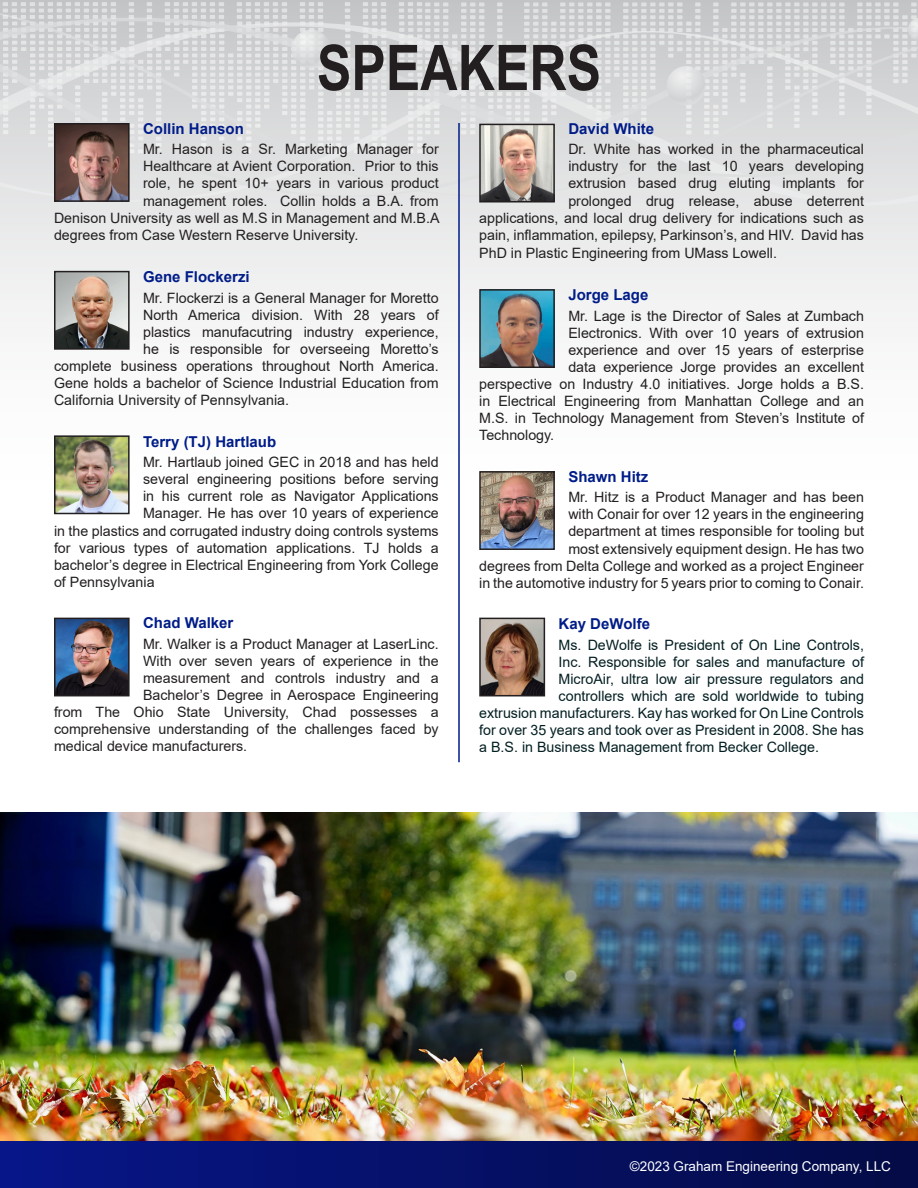
<style>
.page{position:relative;width:918px;height:1188px;background:#fff}
.page>*{position:absolute;margin:0;border:0;box-sizing:border-box;transform-origin:0 0}
.t1{font:700 63px "Arial Narrow";color:#231f20}
.bios{font:700 15px "Arial";color:#001c88}
.bios-2{font:14.25px/17.1px "Arial";color:#231f20;text-align:right}
.bios-3{font:14.25px "Arial";color:#041f22}
.body_bold{font:13.5px "Arial";color:#fff}
</style>
<div class="page">
<svg style="left:0;top:0;width:918px;height:515px"></svg>
<div style="left:0;top:7px;width:918px;height:198px;background:#e3e3e4"></div>
<svg style="left:3px;top:2px;width:915px;height:151px;background:#d8d9da"></svg>
<div style="left:0;top:1141px;width:918px;height:47px;background:linear-gradient(to right,#071689,#040b46)"></div>
<hr style="left:458px;top:123px;width:2px;height:639px;background:#001c88">
<img style="left:57px;top:438px;width:70px;height:73px">
<div style="left:54px;top:435px;width:76px;height:79px;border:2px solid #231f20"></div>
<img style="left:482px;top:621px;width:60px;height:72px">
<div style="left:479px;top:618px;width:66px;height:78px;border:2px solid #231f20"></div>
<img style="left:57px;top:274px;width:70px;height:73px">
<div style="left:54px;top:271px;width:76px;height:79px;border:2px solid #231f20"></div>
<img style="left:57px;top:621px;width:70px;height:72px">
<div style="left:54px;top:618px;width:76px;height:78px;border:2px solid #231f20"></div>
<img style="left:482px;top:292px;width:70px;height:73px">
<div style="left:479px;top:289px;width:76px;height:79px;border:2px solid #231f20"></div>
<img style="left:482px;top:474px;width:70px;height:73px">
<div style="left:479px;top:471px;width:76px;height:79px;border:2px solid #231f20"></div>
<img style="left:57px;top:126px;width:70px;height:73px">
<div style="left:54px;top:123px;width:76px;height:79px;border:2px solid #231f20"></div>
<img style="left:482px;top:127px;width:70px;height:72px">
<div style="left:479px;top:124px;width:76px;height:78px;border:2px solid #231f20"></div>
<img style="left:0;top:812px;width:918px;height:329px">
<p class="t1" style="left:317px;top:20px;width:286px">SPEAKERS</p>
<p class="bios" style="left:143px;top:118px;width:102px">Collin Hanson</p>
<p class="bios-2" style="left:143px;top:141px;width:297px">Mr. Hason is a Sr. Marketing Manager for</p>
<p class="bios-2" style="left:143px;top:158px;width:297px">Healthcare at Avient Corporation. Prior to this</p>
<p class="bios-2" style="left:143px;top:175px;width:297px">role, he spent 10+ years in various product</p>
<p class="bios-2" style="left:143px;top:192px;width:297px">management roles. Collin holds a B.A. from</p>
<p class="bios-2" style="left:54px;top:209px;width:387px">Denison University as well as M.S in Management and M.B.A</p>
<p class="bios-2" style="left:54px;top:226px;width:306px">degrees from Case Western Reserve University.</p>
<p class="bios" style="left:143px;top:266px;width:108px">Gene Flockerzi</p>
<p class="bios-2" style="left:143px;top:289px;width:297px">Mr. Flockerzi is a General Manager for Moretto</p>
<p class="bios-2" style="left:143px;top:306px;width:297px">North America division. With 28 years of</p>
<p class="bios-2" style="left:143px;top:323px;width:297px">plastics manufacutring industry experience,</p>
<p class="bios-2" style="left:143px;top:340px;width:297px">he is responsible for overseeing Moretto’s</p>
<p class="bios-2" style="left:54px;top:357px;width:386px">complete business operations throughout North America.</p>
<p class="bios-2" style="left:54px;top:374px;width:386px">Gene holds a bachelor of Science Industrial Education from</p>
<p class="bios-2" style="left:54px;top:392px;width:237px">California University of Pennsylvania.</p>
<p class="bios" style="left:143px;top:431px;width:135px">Terry (TJ) Hartlaub</p>
<p class="bios-2" style="left:143px;top:453px;width:297px">Mr. Hartlaub joined GEC in 2018 and has held</p>
<p class="bios-2" style="left:143px;top:471px;width:297px">several engineering positions before serving</p>
<p class="bios-2" style="left:143px;top:488px;width:297px">in his current role as Navigator Applications</p>
<p class="bios-2" style="left:143px;top:505px;width:297px">Manager. He has over 10 years of experience</p>
<p class="bios-2" style="left:54px;top:522px;width:386px">in the plastics and corrugated industry doing controls systems</p>
<p class="bios-2" style="left:54px;top:539px;width:386px">for various types of automation applications. TJ holds a</p>
<p class="bios-2" style="left:54px;top:556px;width:386px">bachelor’s degree in Electrical Engineering from York College</p>
<p class="bios-2" style="left:54px;top:573px;width:102px">of Pennsylvania</p>
<p class="bios" style="left:143px;top:613px;width:92px">Chad Walker</p>
<p class="bios-2" style="left:143px;top:635px;width:297px">Mr. Walker is a Product Manager at LaserLinc.</p>
<p class="bios-2" style="left:143px;top:652px;width:297px">With over seven years of experience in the</p>
<p class="bios-2" style="left:143px;top:669px;width:297px">measurement and controls industry and a</p>
<p class="bios-2" style="left:143px;top:686px;width:297px">Bachelor’s Degree in Aerospace Engineering</p>
<p class="bios-2" style="left:54px;top:703px;width:386px">from The Ohio State University, Chad possesses a</p>
<p class="bios-2" style="left:54px;top:721px;width:386px">comprehensive understanding of the challenges faced by</p>
<p class="bios-2" style="left:54px;top:738px;width:195px">medical device manufacturers.</p>
<p class="bios" style="left:568px;top:118px;width:87px">David White</p>
<p class="bios-2" style="left:568px;top:141px;width:297px">Dr. White has worked in the pharmaceutical</p>
<p class="bios-2" style="left:568px;top:158px;width:297px">industry for the last 10 years developing</p>
<p class="bios-2" style="left:568px;top:175px;width:297px">extrusion based drug eluting implants for</p>
<p class="bios-2" style="left:568px;top:192px;width:297px">prolonged drug release, abuse deterrent</p>
<p class="bios-2" style="left:479px;top:209px;width:386px">applications, and local drug delivery for indications such as</p>
<p class="bios-2" style="left:479px;top:226px;width:386px">pain, inflammation, epilepsy, Parkinson’s, and HIV. David has</p>
<p class="bios-2" style="left:479px;top:244px;width:299px">PhD in Plastic Engineering from UMass Lowell.</p>
<p class="bios" style="left:568px;top:284px;width:82px">Jorge Lage</p>
<p class="bios-2" style="left:568px;top:307px;width:297px">Mr. Lage is the Director of Sales at Zumbach</p>
<p class="bios-2" style="left:568px;top:324px;width:297px">Electronics. With over 10 years of extrusion</p>
<p class="bios-2" style="left:568px;top:341px;width:297px">experience and over 15 years of esterprise</p>
<p class="bios-2" style="left:568px;top:358px;width:297px">data experience Jorge provides an excellent</p>
<p class="bios-2" style="left:479px;top:375px;width:386px">perspective on Industry 4.0 initiatives. Jorge holds a B.S.</p>
<p class="bios-2" style="left:479px;top:392px;width:386px">in Electrical Engineering from Manhattan College and an</p>
<p class="bios-2" style="left:479px;top:410px;width:386px">M.S. in Technology Management from Steven’s Institute of</p>
<p class="bios-2" style="left:479px;top:427px;width:76px">Technology.</p>
<p class="bios" style="left:568px;top:466px;width:82px">Shawn Hitz</p>
<p class="bios-2" style="left:479px;top:489px;width:386px">Mr. Hitz is a Product Manager and has been<br>with Conair for over 12 years in the engineering<br>department at times responsible for tooling but<br>most extensively equipment design. He has two<br>degrees from Delta College and worked as a project Engineer in the automotive industry for 5 years prior to coming to Conair.</p>
<p class="bios" style="left:559px;top:613px;width:93px">Kay DeWolfe</p>
<p class="bios-3" style="left:559px;top:635px;width:307px">Ms. DeWolfe is President of On Line Controls,</p>
<p class="bios-3" style="left:559px;top:652px;width:307px">Inc. Responsible for sales and manufacture of</p>
<p class="bios-3" style="left:559px;top:669px;width:307px">MicroAir, ultra low air pressure regulators and</p>
<p class="bios-3" style="left:559px;top:686px;width:307px">controllers which are sold worldwide to tubing</p>
<p class="bios-3" style="left:479px;top:703px;width:386px">extrusion manufacturers. Kay has worked for On Line Controls</p>
<p class="bios-3" style="left:479px;top:720px;width:386px">for over 35 years and took over as President in 2008. She has</p>
<p class="bios-3" style="left:479px;top:737px;width:341px">a B.S. in Business Management from Becker College.</p>
<p class="body_bold" style="left:630px;top:1157px;width:263px">©2023 Graham Engineering Company, LLC</p>
</div>
